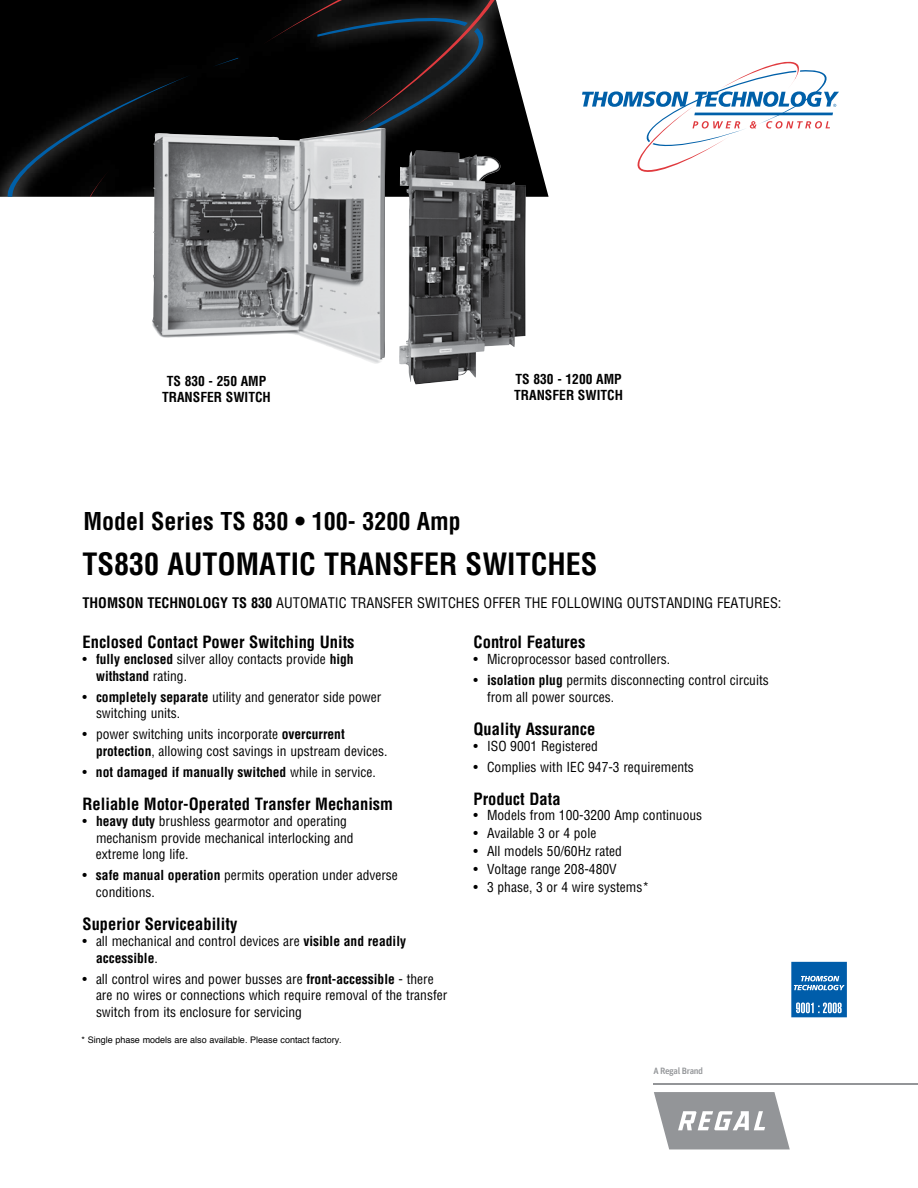
<style>
.page{position:relative;width:918px;height:1188px;background:#fff}
.page>*{position:absolute;margin:0;border:0;box-sizing:border-box;transform-origin:0 0}
.t1{font:700 condensed 30px "Helvetica";color:#000}
.t2{font:700 condensed 24px "Helvetica";color:#000}
.t3{font:700 condensed 16.5px "Helvetica";color:#000}
.t4{font:condensed 14.25px "Helvetica";color:#000}
.t5{font:condensed 13.5px/16.5px "Helvetica";color:#000}
.t6{font:700 condensed 13.5px/16.5px "Helvetica";color:#000;text-align:center}
.t7{font:500 9.15px "Unit OT";letter-spacing:-.04em;color:#939598}
.t8{font:9px "Helvetica";color:#000}
.s1{font-weight:700}
.s2{font-weight:400}
</style>
<div class="page">
<div style="left:792px;top:963px;width:54px;height:53px;background:#005daa"></div>
<div style="left:791px;top:962px;width:56px;height:55px;border:2px solid #005daa"></div>
<svg style="left:794px;top:976px;width:51px;height:14px"></svg>
<svg style="left:796px;top:1002px;width:46px;height:11px"></svg>
<svg style="left:525px;top:109px;width:24px;height:88px"></svg>
<svg style="left:0;top:0;width:525px;height:197px;fill:#000"></svg>
<svg style="left:7px;top:0;width:501px;height:197px;background:#090b0c"></svg>
<svg style="left:88px;top:28px;width:406px;height:169px;background:#060608"></svg>
<svg style="left:582px;top:62px;width:257px;height:110px"></svg>
<hr style="left:654px;top:1083px;width:264px;height:1px;background:#939598">
<svg style="left:654px;top:1092px;width:136px;height:57px"></svg>
<img style="left:151px;top:128px;width:235px;height:236px">
<img style="left:399px;top:150px;width:127px;height:234px">
<p class="t6" style="left:162px;top:373px;width:110px">TS 830 - 250 AMP<br>TRANSFER SWITCH</p>
<h2 class="t2" style="left:83px;top:506px;width:379px">Model Series TS 830 • 100- 3200 Amp</h2>
<p class="t6" style="left:514px;top:371px;width:110px;text-align:left">TS 830 - 1200 AMP<br>TRANSFER SWITCH</p>
<h1 class="t1" style="left:82px;top:546px;width:516px">TS830 AUTOMATIC TRANSFER SWITCHES</h1>
<p class="t4" style="left:82px;top:594px;width:701px"><span class="s1">THOMSON TECHNOLOGY TS 830</span> AUTOMATIC TRANSFER SWITCHES OFFER THE FOLLOWING OUTSTANDING FEATURES:</p>
<p class="t3" style="left:82px;top:631px;width:274px">Enclosed Contact Power Switching Units</p>
<p class="t5" style="left:96px;top:651px;width:259px;text-indent:-14px">• <span class="s1">fully enclosed</span> silver alloy contacts provide <span class="s1">high withstand</span> rating.</p>
<p class="t5" style="left:96px;top:688px;width:287px;text-indent:-14px">• <span class="s1">completely separate</span> utility and generator side power switching units.</p>
<p class="t5" style="left:96px;top:726px;width:293px;text-indent:-14px">• power switching units incorporate <span class="s1">overcurrent protection</span>, allowing cost savings in upstream devices.</p>
<p class="t6" style="left:82px;top:763px;width:295px"><span class="s2">•</span> not damaged if manually switched <span class="s2">while in service.</span></p>
<p class="t3" style="left:82px;top:793px;width:312px">Reliable Motor-Operated Transfer Mechanism</p>
<p class="t5" style="left:96px;top:813px;width:259px;text-indent:-13px">• <span class="s1">heavy duty</span> brushless gearmotor and operating mechanism provide mechanical interlocking and extreme long life.</p>
<p class="t5" style="left:96px;top:867px;width:303px;text-indent:-13px">• <span class="s1">safe manual operation</span> permits operation under adverse conditions.</p>
<p class="t3" style="left:82px;top:913px;width:156px">Superior Serviceability</p>
<p class="t5" style="left:96px;top:933px;width:312px;text-indent:-14px">• all mechanical and control devices are <span class="s1">visible and readily accessible</span>.</p>
<p class="t5" style="left:96px;top:970px;width:353px;text-indent:-14px">• all control wires and power busses are <span class="s1">front-accessible</span> - there are no wires or connections which require removal of the transfer switch from its enclosure for servicing</p>
<p class="t8" style="left:81px;top:1033px;width:262px">* Single phase models are also available. Please contact factory.</p>
<p class="t3" style="left:474px;top:631px;width:113px">Control Features</p>
<p class="t5" style="left:474px;top:651px;width:198px">• Microprocessor based controllers.</p>
<p class="t5" style="left:487px;top:672px;width:283px;text-indent:-14px">• <span class="s1">isolation plug</span> permits disconnecting control circuits from all power sources.</p>
<p class="t3" style="left:474px;top:718px;width:123px">Quality Assurance</p>
<p class="t5" style="left:474px;top:738px;width:126px">• ISO 9001 Registered</p>
<p class="t5" style="left:474px;top:759px;width:222px">• Complies with IEC 947-3 requirements</p>
<p class="t3" style="left:474px;top:789px;width:89px">Product Data</p>
<p class="t5" style="left:474px;top:807px;width:230px">• Models from 100-3200 Amp continuous</p>
<p class="t5" style="left:474px;top:825px;width:124px">• Available 3 or 4 pole</p>
<p class="t5" style="left:474px;top:843px;width:150px">• All models 50/60Hz rated</p>
<p class="t5" style="left:474px;top:861px;width:145px">• Voltage range 208-480V</p>
<p class="t5" style="left:474px;top:879px;width:177px">• 3 phase, 3 or 4 wire systems*</p>
<p class="t7" style="left:653px;top:1065px;width:51px">A Regal Brand</p>
</div>
